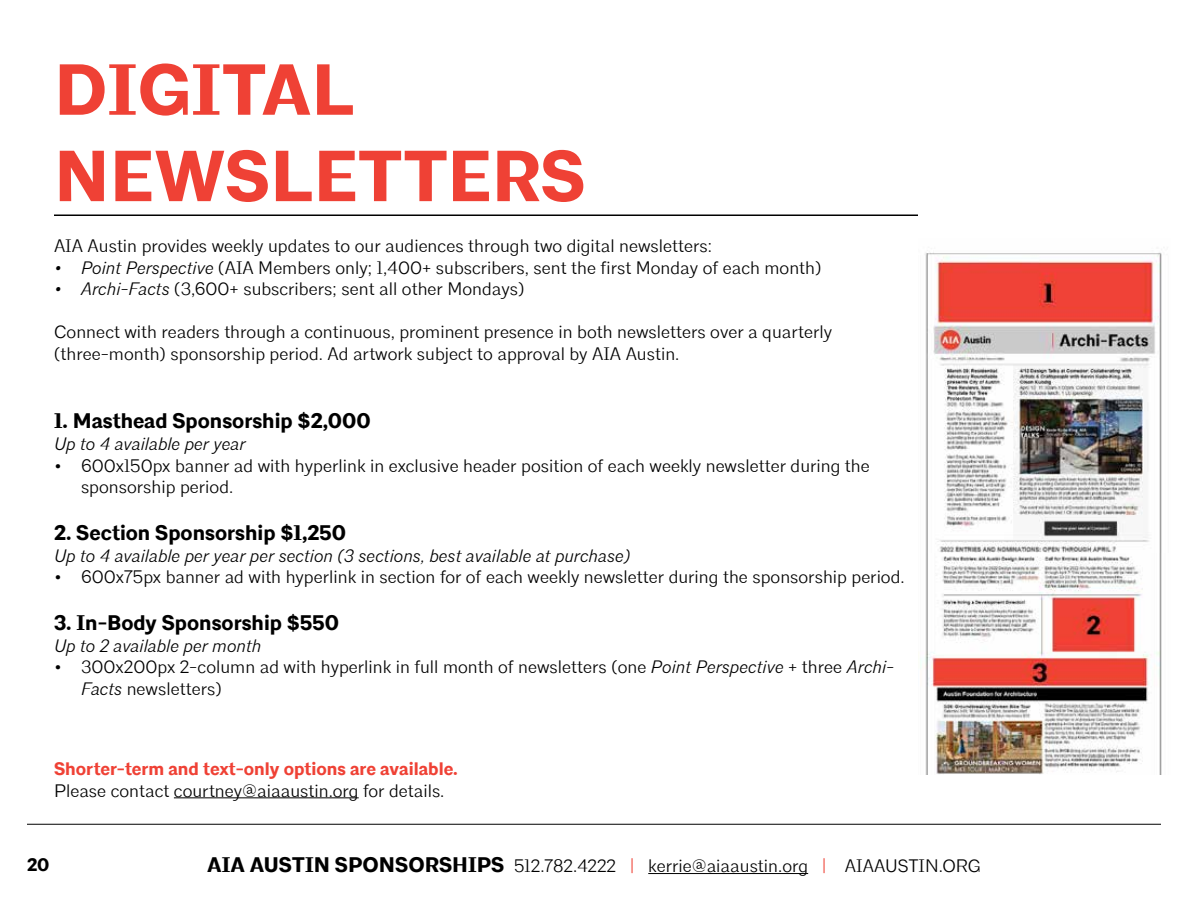
<style>
.page{position:relative;width:1188px;height:918px;background:#fff}
.page>*{position:absolute;margin:0;border:0;box-sizing:border-box;transform-origin:0 0}
.t1{font:700 72px/86.4px "Architype";color:#ef4135}
.t2{font:700 21px "Architype";color:#000}
.t3{font:300 18px/21.6px "Architype";color:#000}
.t4{font:italic 300 18px "Architype";color:#000}
.t5{font:700 18px "Architype";color:#ef4135}
.t6{font:700 18px "Architype";color:#000}
.s1{font-style:italic}
.s2{font-weight:700;font-size:21px}
.s3{color:#ef4135}
</style>
<div class="page">
<hr style="left:27px;top:824px;width:1134px;height:1px;background:#000">
<hr style="left:648px;top:873px;width:160px;height:1px;background:#000">
<hr style="left:54px;top:214px;width:864px;height:2px;background:#000">
<hr style="left:174px;top:797px;width:185px;height:1px;background:#000">
<img style="left:920px;top:553px;width:242px;height:221px">
<img style="left:925px;top:252px;width:237px;height:301px">
<h1 class="t1" style="left:54px;top:49px;width:533px">DIGITAL<br>NEWSLETTERS</h1>
<p class="t3" style="left:54px;top:235px;width:660px">AIA Austin provides weekly updates to our audiences through two digital newsletters:</p>
<p class="t3" style="left:54px;top:257px;width:769px"><span class="s1">• Point Perspective</span> (AIA Members only; 1,400+ subscribers, sent the first Monday of each month)</p>
<p class="t3" style="left:54px;top:279px;width:472px"><span class="s1">• Archi-Facts</span> (3,600+ subscribers; sent all other Mondays)</p>
<p class="t3" style="left:54px;top:322px;width:780px">Connect with readers through a continuous, prominent presence in both newsletters over a quarterly (three-month) sponsorship period. Ad artwork subject to approval by AIA Austin.</p>
<p class="t2" style="left:54px;top:408px;width:318px">1. Masthead Sponsorship $2,000</p>
<p class="t4" style="left:54px;top:433px;width:193px">Up to 4 available per year</p>
<p class="t3" style="left:81px;top:455px;width:790px;text-indent:-27px">• 600x150px banner ad with hyperlink in exclusive header position of each weekly newsletter during the sponsorship period.</p>
<p class="t2" style="left:54px;top:520px;width:294px">2. Section Sponsorship $1,250</p>
<p class="t4" style="left:54px;top:545px;width:578px">Up to 4 available per year per section (3 sections, best available at purchase)</p>
<p class="t3" style="left:54px;top:567px;width:852px">• 600x75px banner ad with hyperlink in section for of each weekly newsletter during the sponsorship period.</p>
<p class="t2" style="left:54px;top:610px;width:286px">3. In-Body Sponsorship $550</p>
<p class="t4" style="left:54px;top:635px;width:209px">Up to 2 available per month</p>
<p class="t3" style="left:81px;top:657px;width:815px;text-indent:-27px">• 300x200px 2-column ad with hyperlink in full month of newsletters (one <span class="s1">Point Perspective</span> + three <span class="s1">Archi-<br>Facts</span> newsletters)</p>
<p class="t5" style="left:54px;top:758px;width:405px">Shorter-term and text-only options are available.</p>
<p class="t3" style="left:54px;top:780px;width:392px">Please contact courtney@aiaaustin.org for details.</p>
<p class="t6" style="left:27px;top:854px;width:24px">20</p>
<p class="t3" style="left:207px;top:855px;width:775px"><span class="s2">AIA AUSTIN SPONSORSHIPS</span> 512.782.4222 <span class="s3">|</span> kerrie@aiaaustin.org <span class="s3">|</span> AIAAUSTIN.ORG</p>
</div>
